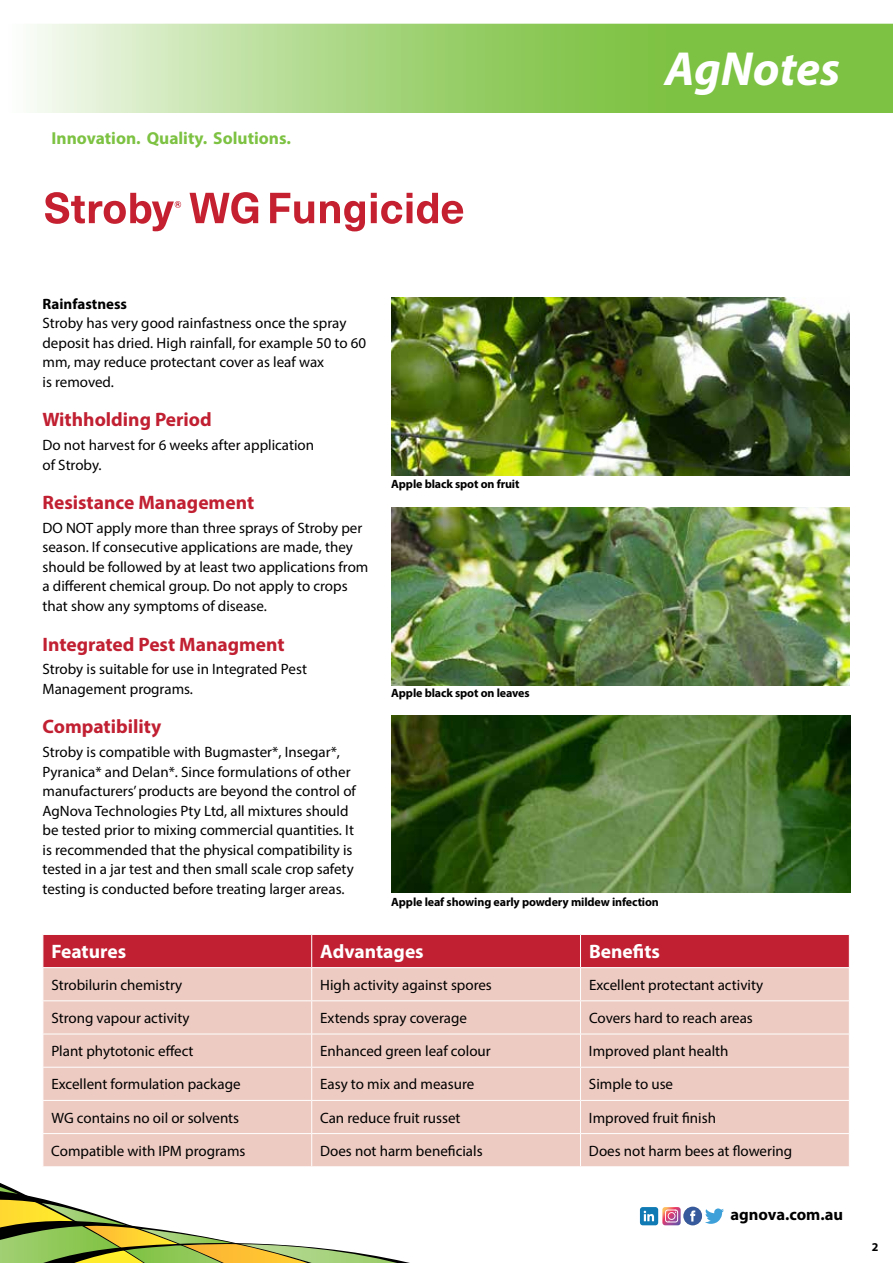
<style>
.page{position:relative;width:893px;height:1263px;background:#fff}
.page>*{position:absolute;margin:0;border:0;box-sizing:border-box;transform-origin:0 0}
.t1{font:italic 700 48px "Myriad Pro";color:#fff}
.t2{font:700 19.5px "Myriad Pro";color:#c12032}
.t3{font:700 19.5px "Myriad Pro";color:#fff}
.t4{font:700 17.4px "Myriad Pro";color:#7dc242}
.t5{font:700 16.5px "Myriad Pro";color:#000}
.t6{font:15px/19.5px "Myriad Pro";color:#000}
.t7{font:700 15px "Myriad Pro";color:#000}
.t8{font:700 12px "Myriad Pro";letter-spacing:-.01em;color:#000}
</style>
<div class="page">
<svg style="left:246px;top:23px;width:639px;height:275px"></svg>
<svg style="left:30px;top:24px;width:863px;height:89px;background:#a2d378"></svg>
<div style="left:683px;top:1207px;width:19px;height:18px;background:#375a9d;border-radius:50%"></div>
<svg style="left:690px;top:1210px;width:5px;height:11px"></svg>
<svg style="left:705px;top:1208px;width:19px;height:16px"></svg>
<div style="left:640px;top:1207px;width:18px;height:18px;background:#0f7ab3;border-radius:3px"></div>
<svg style="left:644px;top:1211px;width:10px;height:10px"></svg>
<svg style="left:662px;top:1207px;width:19px;height:18px"></svg>
<div style="left:44px;top:935px;width:805px;height:32px;background:#c12032"></div>
<div style="left:44px;top:968px;width:805px;height:198px;background:#edcbc2"></div>
<hr style="left:311px;top:935px;width:1px;height:32px;background:#fff">
<hr style="left:580px;top:935px;width:1px;height:32px;background:#fff">
<hr style="left:311px;top:968px;width:1px;height:32px;background:#fff">
<hr style="left:580px;top:968px;width:1px;height:32px;background:#fff">
<hr style="left:43px;top:1000px;width:269px;height:1px;background:#fff">
<hr style="left:312px;top:1000px;width:268px;height:1px;background:#fff">
<hr style="left:311px;top:1001px;width:1px;height:33px;background:#fff">
<hr style="left:580px;top:1000px;width:270px;height:1px;background:#fff">
<hr style="left:580px;top:1001px;width:1px;height:33px;background:#fff">
<hr style="left:43px;top:1034px;width:269px;height:1px;background:#fff">
<hr style="left:312px;top:1034px;width:268px;height:1px;background:#fff">
<hr style="left:311px;top:1034px;width:1px;height:33px;background:#fff">
<hr style="left:580px;top:1034px;width:270px;height:1px;background:#fff">
<hr style="left:580px;top:1034px;width:1px;height:33px;background:#fff">
<hr style="left:43px;top:1067px;width:269px;height:1px;background:#fff">
<hr style="left:312px;top:1067px;width:268px;height:1px;background:#fff">
<hr style="left:311px;top:1067px;width:1px;height:33px;background:#fff">
<hr style="left:580px;top:1067px;width:270px;height:1px;background:#fff">
<hr style="left:580px;top:1067px;width:1px;height:33px;background:#fff">
<hr style="left:43px;top:1100px;width:269px;height:1px;background:#fff">
<hr style="left:312px;top:1100px;width:268px;height:1px;background:#fff">
<hr style="left:311px;top:1101px;width:1px;height:32px;background:#fff">
<hr style="left:580px;top:1100px;width:270px;height:1px;background:#fff">
<hr style="left:580px;top:1101px;width:1px;height:32px;background:#fff">
<hr style="left:43px;top:1133px;width:269px;height:1px;background:#fff">
<hr style="left:312px;top:1133px;width:268px;height:1px;background:#fff">
<hr style="left:311px;top:1134px;width:1px;height:32px;background:#fff">
<hr style="left:580px;top:1133px;width:270px;height:1px;background:#fff">
<hr style="left:580px;top:1134px;width:1px;height:32px;background:#fff">
<svg style="left:45px;top:192px;width:136px;height:39px"></svg>
<svg style="left:190px;top:192px;width:68px;height:32px"></svg>
<svg style="left:270px;top:193px;width:44px;height:31px"></svg>
<svg style="left:320px;top:201px;width:45px;height:30px"></svg>
<svg style="left:371px;top:193px;width:92px;height:31px"></svg>
<svg style="left:0;top:1149px;width:411px;height:114px"></svg>
<img style="left:391px;top:507px;width:459px;height:178px">
<img style="left:391px;top:298px;width:459px;height:177px">
<img style="left:391px;top:715px;width:459px;height:178px">
<p class="t4" style="left:52px;top:127px;width:241px">Innovation. Quality. Solutions.</p>
<h1 class="t1" style="left:665px;top:38px;width:177px">AgNotes</h1>
<p class="t7" style="left:43px;top:294px;width:86px">Rainfastness</p>
<p class="t6" style="left:43px;top:313px;width:325px">Stroby has very good rainfastness once the spray deposit has dried. High rainfall, for example 50 to 60 mm, may reduce protectant cover as leaf wax<br>is removed.</p>
<h2 class="t2" style="left:43px;top:407px;width:171px">Withholding Period</h2>
<p class="t6" style="left:43px;top:435px;width:273px">Do not harvest for 6 weeks after application of Stroby.</p>
<h2 class="t2" style="left:43px;top:490px;width:213px">Resistance Management</h2>
<p class="t6" style="left:43px;top:518px;width:327px">DO NOT apply more than three sprays of Stroby per season. If consecutive applications are made, they should be followed by at least two applications from a different chemical group. Do not apply to crops that show any symptoms of disease.</p>
<h2 class="t2" style="left:43px;top:631px;width:244px">Integrated Pest Managment</h2>
<p class="t6" style="left:43px;top:659px;width:266px">Stroby is suitable for use in Integrated Pest<br>Management programs.</p>
<h2 class="t2" style="left:43px;top:714px;width:120px">Compatibility</h2>
<p class="t6" style="left:43px;top:742px;width:315px">Stroby is compatible with Bugmaster*, Insegar*, Pyranica* and Delan*. Since formulations of other manufacturers’ products are beyond the control of AgNova Technologies Pty Ltd, all mixtures should be tested prior to mixing commercial quantities. It is recommended that the physical compatibility is tested in a jar test and then small scale crop safety testing is conducted before treating larger areas.</p>
<p class="t8" style="left:391px;top:476px;width:130px">Apple black spot on fruit</p>
<p class="t8" style="left:391px;top:685px;width:140px">Apple black spot on leaves</p>
<p class="t8" style="left:391px;top:894px;width:269px">Apple leaf showing early powdery mildew infection</p>
<h2 class="t3" style="left:51px;top:939px;width:76px">Features</h2>
<h2 class="t3" style="left:320px;top:939px;width:105px">Advantages</h2>
<h2 class="t3" style="left:589px;top:939px;width:72px">Benefits</h2>
<p class="t6" style="left:51px;top:975px;width:132px">Strobilurin chemistry</p>
<p class="t6" style="left:320px;top:975px;width:173px">High activity against spores</p>
<p class="t6" style="left:589px;top:975px;width:176px">Excellent protectant activity</p>
<p class="t6" style="left:51px;top:1008px;width:140px">Strong vapour activity</p>
<p class="t6" style="left:320px;top:1008px;width:148px">Extends spray coverage</p>
<p class="t6" style="left:589px;top:1008px;width:165px">Covers hard to reach areas</p>
<p class="t6" style="left:51px;top:1041px;width:144px">Plant phytotonic effect</p>
<p class="t6" style="left:320px;top:1041px;width:172px">Enhanced green leaf colour</p>
<p class="t6" style="left:589px;top:1041px;width:141px">Improved plant health</p>
<p class="t6" style="left:51px;top:1074px;width:191px">Excellent formulation package</p>
<p class="t6" style="left:320px;top:1074px;width:156px">Easy to mix and measure</p>
<p class="t6" style="left:589px;top:1074px;width:86px">Simple to use</p>
<p class="t6" style="left:51px;top:1107px;width:189px">WG contains no oil or solvents</p>
<p class="t6" style="left:320px;top:1107px;width:142px">Can reduce fruit russet</p>
<p class="t6" style="left:589px;top:1107px;width:129px">Improved fruit finish</p>
<p class="t6" style="left:51px;top:1141px;width:196px">Compatible with IPM programs</p>
<p class="t6" style="left:320px;top:1141px;width:164px">Does not harm beneficials</p>
<p class="t6" style="left:589px;top:1141px;width:205px">Does not harm bees at flowering</p>
<p class="t5" style="left:730px;top:1204px;width:114px">agnova.com.au</p>
<p class="t8" style="left:872px;top:1239px;width:8px">2</p>
</div>
